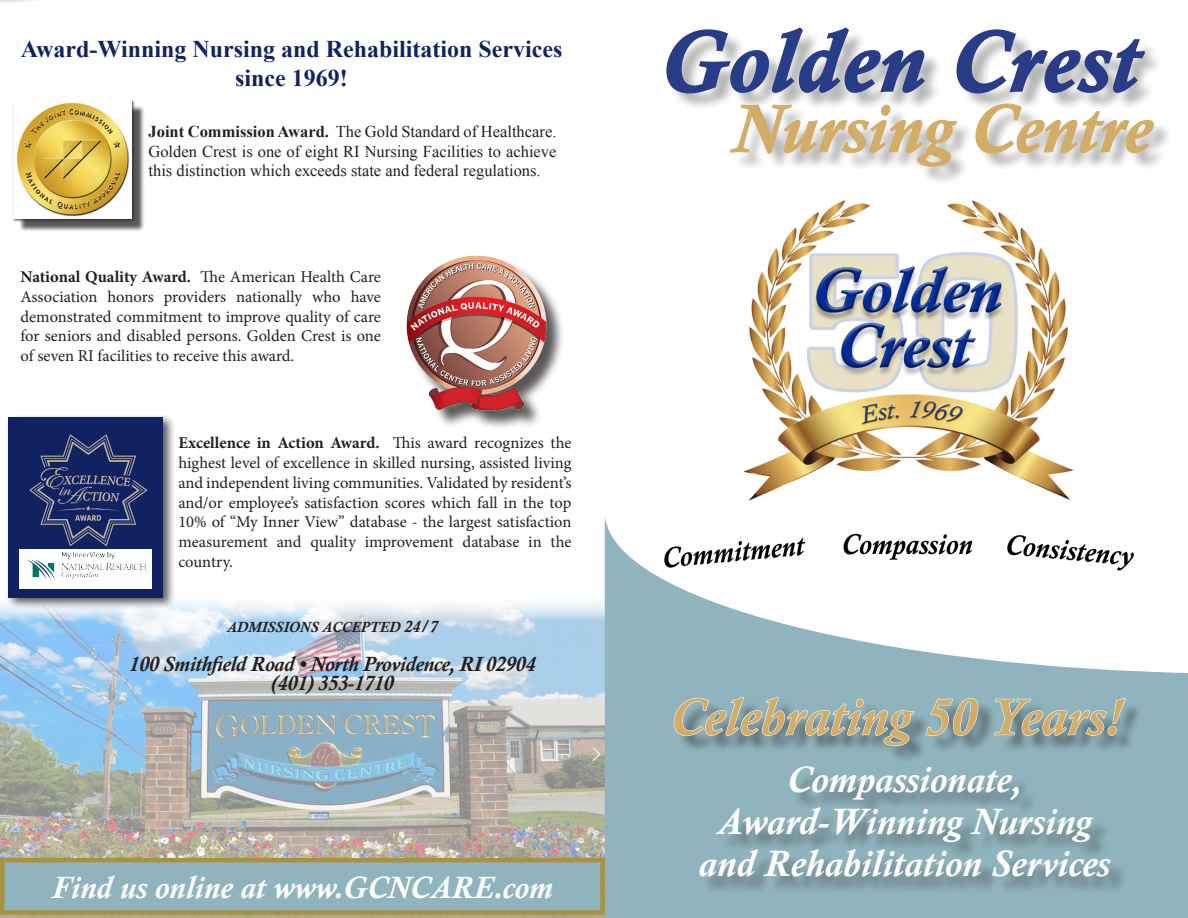
<style>
.page{position:relative;width:1188px;height:918px;background:#fff}
.page>*{position:absolute;margin:0;border:0;box-sizing:border-box;transform-origin:0 0}
.t1{font:italic 700 87px "Calisto";letter-spacing:.025em;color:#293c87}
.t2{font:italic 700 69px "Calisto";color:#d3ad67}
.t3{font:italic 700 52.5px "Calisto";color:#d3ad67}
.t4{font:italic 700 37.5px "Calisto";color:#fff}
.t5{font:italic 700 31.5px "Calisto";color:#fff}
.t6{font:700 24px "Times New Roman";color:#102261}
.t7{font:italic 700 21px "Calisto";letter-spacing:-.02em;color:#231f20}
.t8{font:16.5px/19.8px "Minion Pro";color:#231f20;text-align:justify}
.t9{font:16.5px/19.8px "Times New Roman";color:#231f20;text-align:justify}
.t10{font:italic 700 15px "Calisto";color:#231f20}
.s1{font-weight:700}
.s2{font-size:16.5px}
</style>
<div class="page">
<img style="left:0;top:594px;width:605px;height:324px">
<img style="left:743px;top:200px;width:331px;height:301px">
<svg style="left:605px;top:517px;width:583px;height:401px;fill:#90b4be"></svg>
<div style="left:0;top:0;width:131px;height:5px;background:#231f20;opacity:.75"></div>
<div style="left:669px;top:30px;width:494px;height:81px;background:#231f20;opacity:.33"></div>
<svg style="left:666px;top:27px;width:260px;height:68px"></svg>
<svg style="left:955px;top:29px;width:191px;height:66px"></svg>
<div style="left:677px;top:700px;width:466px;height:64px;background:#231f20;opacity:.5"></div>
<svg style="left:674px;top:696px;width:241px;height:50px;background:#90abb2"></svg>
<svg style="left:925px;top:698px;width:54px;height:38px;background:#95b0b7"></svg>
<svg style="left:994px;top:697px;width:132px;height:39px;background:#96b1b9"></svg>
<div style="left:5px;top:413px;width:171px;height:198px;background:#231f20;opacity:.75"></div>
<div style="left:9px;top:417px;width:154px;height:180px;background:#102261"></div>
<img style="left:19px;top:434px;width:133px;height:155px">
<div style="left:2px;top:860px;width:601px;height:53px;background:#90b4be"></div>
<div style="left:0;top:858px;width:605px;height:57px;border:4px solid #aa9140"></div>
<div style="left:19px;top:105px;width:126px;height:127px;background:#231f20;opacity:.75"></div>
<div style="left:12px;top:99px;width:124px;height:123px;background:#231f20;opacity:.75"></div>
<img style="left:13px;top:100px;width:119px;height:118px">
<div style="left:74px;top:459px;width:31px;height:12px;background:#102261"></div>
<div style="left:408px;top:258px;width:157px;height:172px;background:#231f20;opacity:.75"></div>
<img style="left:407px;top:256px;width:139px;height:155px">
<svg style="left:442px;top:389px;width:31px;height:17px"></svg>
<svg style="left:479px;top:391px;width:38px;height:18px"></svg>
<div style="left:733px;top:106px;width:440px;height:80px;background:#231f20;opacity:.33"></div>
<svg style="left:729px;top:104px;width:229px;height:63px"></svg>
<svg style="left:975px;top:103px;width:179px;height:51px"></svg>
<div style="left:702px;top:770px;width:426px;height:125px;background:#231f20;opacity:.41"></div>
<p class="t6" style="left:21px;top:32px;width:543px">Award-Winning Nursing and Rehabilitation Services</p>
<p class="t6" style="left:235px;top:61px;width:114px">since 1969!</p>
<p class="t9" style="left:148px;top:121px;width:410px"><span class="s1">Joint Commission Award.</span> The Gold Standard of Healthcare.<br>Golden Crest is one of eight RI Nursing Facilities to achieve this distinction which exceeds state and federal regulations.</p>
<p class="t8" style="left:21px;top:267px;width:362px"><span class="s1">National Quality Award.</span> The American Health Care Association honors providers nationally who have demonstrated commitment to improve quality of care for seniors and disabled persons. Golden Crest is one of seven RI facilities to receive this award.</p>
<p class="t8" style="left:178px;top:433px;width:395px"><span class="s1">Excellence in Action Award.</span> This award recognizes the highest level of excellence in skilled nursing, assisted living and independent living communities. Validated by resident’s and/or employee’s satisfaction scores which fall in the top 10% of “My Inner View” database - the largest satisfaction measurement and quality improvement database in the country.</p>
<p class="t10" style="left:227px;top:619px;width:212px">ADMISSIONS ACCEPTED <span class="s2">24/7</span></p>
<p class="t7" style="left:129px;top:651px;width:408px">100 Smithfield Road • North Providence, RI 02904</p>
<p class="t7" style="left:271px;top:671px;width:124px">(401) 353-1710</p>
<p class="t5" style="left:52px;top:869px;width:502px">Find us online at www.GCNCARE.com</p>
<p class="t1" style="left:660px;top:11px;width:479px">Golden Crest</p>
<p class="t2" style="left:732px;top:89px;width:421px">Nursing Centre</p>
<p class="t3" style="left:670px;top:687px;width:451px">Celebrating 50 Years!</p>
<p class="t4" style="left:787px;top:758px;width:236px">Compassionate,</p>
<p class="t4" style="left:717px;top:800px;width:376px">Award-Winning Nursing</p>
<p class="t4" style="left:699px;top:842px;width:413px">and Rehabilitation Services</p>
</div>
